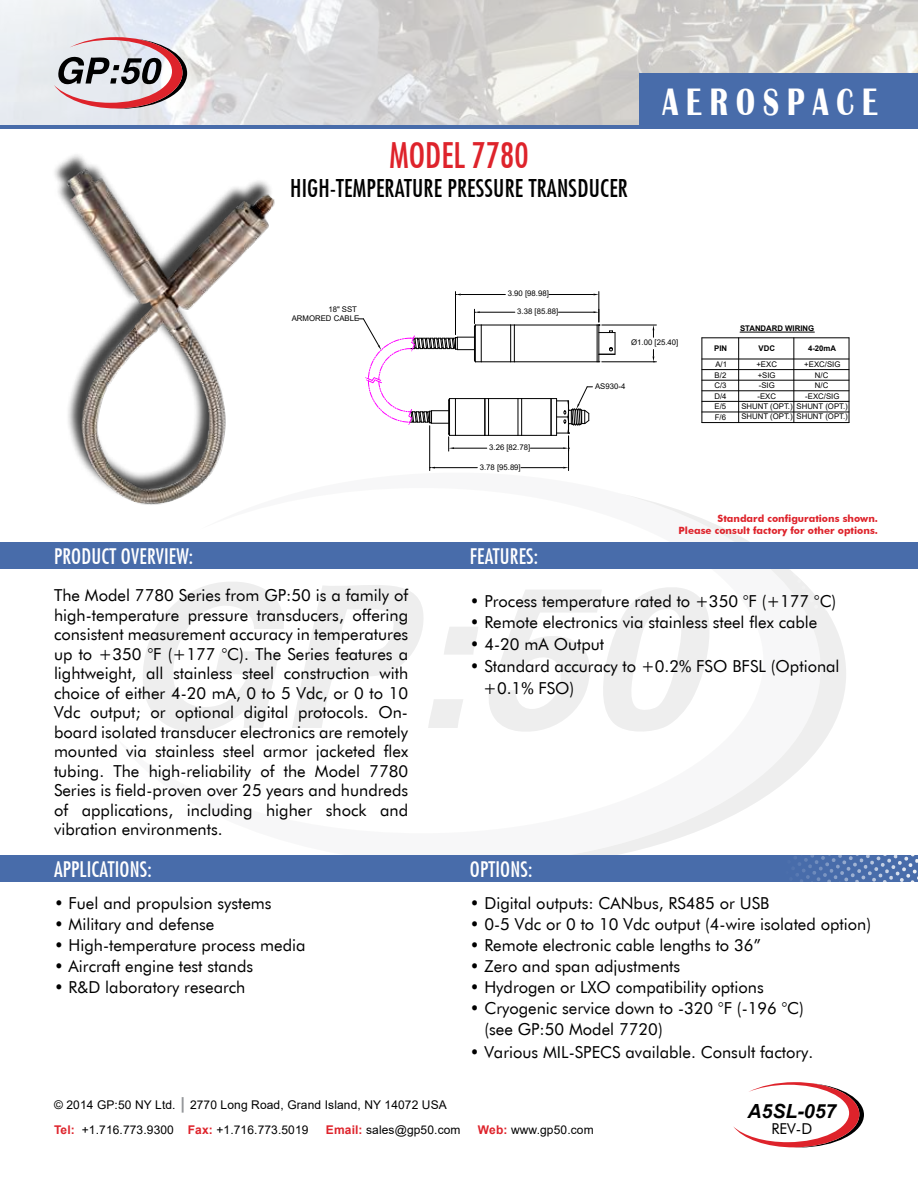
<style>
.page{position:relative;width:918px;height:1188px;background:#fff}
.page>*{position:absolute;margin:0;border:0;box-sizing:border-box;transform-origin:0 0}
.t1{font:700 39.3px "Britannic";letter-spacing:.28em;color:#fff;scale:.74 1}
.t2{font:500 condensed 34.5px "Futura";color:#de232b}
.t3{font:500 condensed 24px "Futura";letter-spacing:.01em;color:#000}
.t4{font:500 condensed 21px "Futura";letter-spacing:.01em;color:#fff}
.t5{font:italic 700 19.5px "Arial";color:#000}
.t6{font:16.5px/19.5px "Futura BT";color:#000}
.t7{font:15px "Futura BT";color:#000}
.t8{font:12px/25.5px "Arial";letter-spacing:.01em;color:#000}
.t9{font:700 10.05px/12px "Futura BT";color:#de232b;text-align:right}
.t10{font:7.8px/10.5px "Arial";color:#000;text-align:center}
.t11{font:700 7.8px "Arial";color:#000}
.s1{font-weight:700;font-style:italic;font-size:16.5px;color:#939598}
.s2{font-weight:700;color:#de232b}
</style>
<div class="page">
<img style="left:0;top:0;width:918px;height:126px">
<svg style="left:572px;top:496px;width:274px;height:359px"></svg>
<svg style="left:143px;top:582px;width:141px;height:150px"></svg>
<svg style="left:489px;top:584px;width:223px;height:152px"></svg>
<svg style="left:292px;top:585px;width:186px;height:143px"></svg>
<hr style="left:740px;top:332px;width:74px;height:1px;background:#000">
<hr style="left:702px;top:337px;width:147px;height:1px;background:#000">
<hr style="left:702px;top:422px;width:147px;height:1px;background:#000">
<hr style="left:702px;top:412px;width:147px;height:1px;background:#000">
<hr style="left:702px;top:401px;width:147px;height:1px;background:#000">
<hr style="left:702px;top:390px;width:147px;height:1px;background:#000">
<hr style="left:702px;top:380px;width:147px;height:1px;background:#000">
<hr style="left:702px;top:369px;width:147px;height:1px;background:#000">
<hr style="left:702px;top:359px;width:147px;height:1px;background:#000">
<hr style="left:702px;top:338px;width:1px;height:85px;background:#000">
<hr style="left:738px;top:338px;width:1px;height:85px;background:#000">
<hr style="left:793px;top:338px;width:1px;height:85px;background:#000">
<hr style="left:602px;top:325px;width:54px;height:1px;background:#000">
<hr style="left:602px;top:361px;width:54px;height:1px;background:#000">
<svg style="left:653px;top:325px;width:1px;height:12px"></svg>
<svg style="left:653px;top:350px;width:1px;height:13px"></svg>
<hr style="left:598px;top:292px;width:1px;height:30px;background:#000">
<hr style="left:455px;top:292px;width:1px;height:43px;background:#000">
<hr style="left:549px;top:294px;width:45px;height:1px;background:#000">
<hr style="left:461px;top:294px;width:44px;height:1px;background:#000">
<hr style="left:568px;top:436px;width:1px;height:35px;background:#000">
<hr style="left:429px;top:426px;width:1px;height:45px;background:#000">
<hr style="left:521px;top:467px;width:42px;height:1px;background:#000">
<hr style="left:435px;top:467px;width:42px;height:1px;background:#000">
<hr style="left:849px;top:338px;width:1px;height:85px;background:#000">
<svg style="left:358px;top:309px;width:258px;height:142px"></svg>
<svg style="left:54px;top:37px;width:133px;height:72px;background:#c0a8ad"></svg>
<svg style="left:746px;top:502px;width:100px;height:127px"></svg>
<div style="left:0;top:855px;width:918px;height:27px;background:#486caa"></div>
<svg style="left:733px;top:1082px;width:131px;height:66px"></svg>
<hr style="left:0;top:126px;width:918px;height:3px;background:#486caa">
<div style="left:0;top:542px;width:918px;height:27px;background:#486caa"></div>
<img style="left:54px;top:157px;width:221px;height:348px">
<svg style="left:746px;top:813px;width:172px;height:69px"></svg>
<div style="left:639px;top:73px;width:279px;height:53px;background:#486caa"></div>
<h2 class="t2" style="left:390px;top:134px;width:141px">MODEL 7780</h2>
<h3 class="t3" style="left:290px;top:174px;width:339px">HIGH-TEMPERATURE PRESSURE TRANSDUCER</h3>
<h1 class="t1" style="left:662px;top:80px;width:292px">AEROSPACE</h1>
<p class="t10" style="left:292px;top:305px;width:69px;line-height:8.9px;text-align:right">18" SST<br>ARMORED CABLE</p>
<p class="t10" style="left:508px;top:288px;width:43px">3.90 [98.98]</p>
<p class="t10" style="left:517px;top:306px;width:43px">3.38 [85.88]</p>
<p class="t11" style="left:740px;top:322px;width:76px">STANDARD WIRING</p>
<p class="t4" style="left:54px;top:544px;width:141px">PRODUCT OVERVIEW:</p>
<p class="t6" style="left:54px;top:586px;width:356px;text-align:justify">The Model 7780 Series from GP:50 is a family of high-temperature pressure transducers, offering consistent measurement accuracy in temperatures up to +350 °F (+177 °C). The Series features a lightweight, all stainless steel construction with choice of either 4-20 mA, 0 to 5 Vdc, or 0 to 10<br>Vdc output; or optional digital protocols. On&shy;board isolated transducer electronics are remotely mounted via stainless steel armor jacketed flex tubing. The high-reliability of the Model 7780<br>Series is field-proven over 25 years and hundreds of applications, including higher shock and vibration environments.</p>
<p class="t4" style="left:54px;top:857px;width:99px">APPLICATIONS:</p>
<p class="t6" style="left:54px;top:893px;width:219px">• Fuel and propulsion systems</p>
<p class="t6" style="left:54px;top:914px;width:162px">• Military and defense</p>
<p class="t6" style="left:54px;top:935px;width:253px">• High-temperature process media</p>
<p class="t6" style="left:54px;top:956px;width:201px">• Aircraft engine test stands</p>
<p class="t6" style="left:54px;top:977px;width:193px">• R&amp;D laboratory research</p>
<p class="t10" style="left:489px;top:442px;width:43px">3.26 [82.78]</p>
<p class="t10" style="left:480px;top:462px;width:43px">3.78 [95.89]</p>
<p class="t4" style="left:470px;top:544px;width:70px">FEATURES:</p>
<p class="t10" style="left:631px;top:337px;width:49px">Ø1.00 [25.40]</p>
<p class="t10" style="left:595px;top:381px;width:32px">AS930-4</p>
<p class="t11" style="left:714px;top:343px;width:14px">PIN</p>
<p class="t10" style="left:714px;top:359px;width:14px;text-align:justify">A/1<br>B/2<br>C/3<br>D/4<br>E/5<br>F/6</p>
<p class="t11" style="left:759px;top:343px;width:18px">VDC</p>
<p class="t10" style="left:741px;top:359px;width:53px">+EXC<br>+SIG<br>-SIG<br>-EXC<br>SHUNT (OPT.)<br>SHUNT (OPT.)</p>
<p class="t11" style="left:808px;top:343px;width:30px">4-20mA</p>
<p class="t10" style="left:797px;top:359px;width:53px">+EXC/SIG<br>N/C<br>N/C<br>-EXC/SIG<br>SHUNT (OPT.)<br>SHUNT (OPT.)</p>
<p class="t9" style="left:679px;top:513px;width:201px">Standard configurations shown.<br>Please consult factory for other options.</p>
<p class="t6" style="left:470px;top:591px;width:368px">• Process temperature rated to +350 °F (+177 °C)</p>
<p class="t6" style="left:470px;top:613px;width:349px">• Remote electronics via stainless steel flex cable</p>
<p class="t6" style="left:470px;top:634px;width:136px">• 4-20 mA Output</p>
<p class="t6" style="left:483px;top:655px;width:358px;line-height:21.8px;text-indent:-13px">• Standard accuracy to +0.2% FSO BFSL (Optional +0.1% FSO)</p>
<p class="t4" style="left:470px;top:857px;width:64px">OPTIONS:</p>
<p class="t6" style="left:470px;top:893px;width:301px">• Digital outputs: CANbus, RS485 or USB</p>
<p class="t6" style="left:470px;top:914px;width:403px">• 0-5 Vdc or 0 to 10 Vdc output (4-wire isolated option)</p>
<p class="t6" style="left:470px;top:935px;width:293px">• Remote electronic cable lengths to 36”</p>
<p class="t6" style="left:470px;top:956px;width:212px">• Zero and span adjustments</p>
<p class="t6" style="left:470px;top:977px;width:295px">• Hydrogen or LXO compatibility options</p>
<p class="t6" style="left:484px;top:997px;width:321px;line-height:21px;text-indent:-15px">• Cryogenic service down to -320 °F (-196 °C) (see GP:50 Model 7720)</p>
<p class="t6" style="left:470px;top:1042px;width:345px">• Various MIL-SPECS available. Consult factory.</p>
<p class="t8" style="left:54px;top:1091px;width:394px">© 2014 GP:50 NY Ltd. <span class="s1">|</span> 2770 Long Road, Grand Island, NY 14072 USA<br><span class="s2">Tel:</span> +1.716.773.9300 <span class="s2">Fax:</span> +1.716.773.5019</p>
<p class="t8" style="left:326px;top:1117px;width:136px"><span class="s2">Email:</span> sales@gp50.com</p>
<p class="t8" style="left:478px;top:1117px;width:117px"><span class="s2">Web:</span> www.gp50.com</p>
<p class="t5" style="left:748px;top:1098px;width:90px">A5SL-057</p>
<p class="t7" style="left:771px;top:1120px;width:42px">REV-D</p>
</div>
